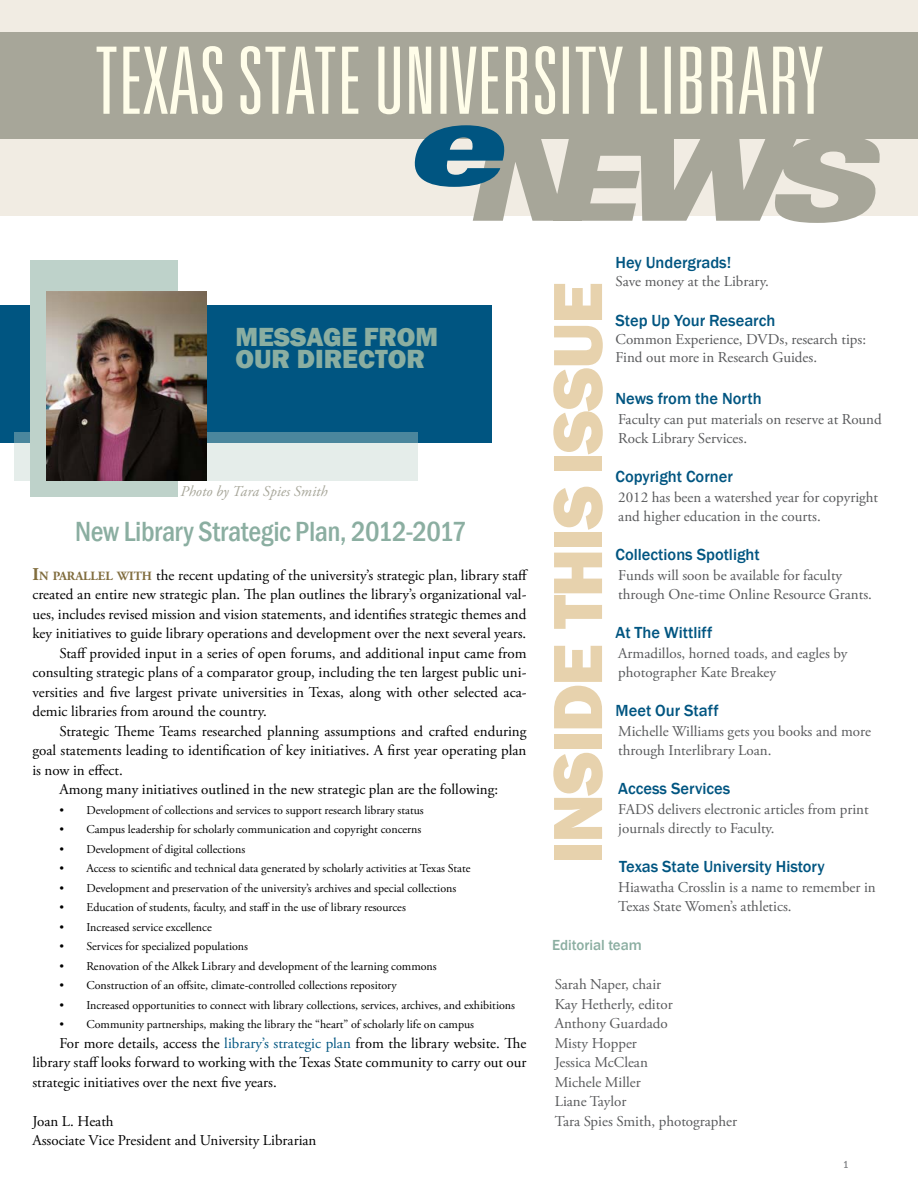
<style>
.page{position:relative;width:918px;height:1188px;background:#fff}
.page>*{position:absolute;margin:0;border:0;box-sizing:border-box;transform-origin:0 0}
.large_header{font:800 72px "Franklin Gothic";letter-spacing:-.03em;color:#e7d2ad}
.call_out_copy{font:500 condensed 28.5px "Franklin Gothic";letter-spacing:-.015em;color:#8baea1}
.section_header{font:800 27px/22.5px "Franklin Gothic";color:#8baea1}
.TOC_area{font:500 16.5px "Franklin Gothic";color:#005581}
.TOC_area_details{font:500 16.5px "Franklin Gothic";color:#005581}
.body_text{font:15px/19.5px "Adobe Garamond Pro";color:#000;text-align:justify}
.TOC_area_details-2{font:15px/19.5px "Adobe Garamond Pro";color:#58595b}
.body_text_1st_paragr{font:15px/19.5px "Adobe Garamond Pro";color:#000;text-align:justify}
.editorial_team{font:15px "Adobe Garamond Pro";color:#58595b}
.TOC_area-2{font:15px/18px "Adobe Garamond Pro";color:#58595b}
.joan_signature{font:15px/19.5px "Adobe Garamond Pro";color:#000}
.byline{font:italic 15px "Adobe Garamond Pro";letter-spacing:.005em;color:#a7a699}
.Editorial_box{font:500 15px "Franklin Gothic";color:#8baea1}
.t1{font:12px "Adobe Garamond Pro";color:#000}
.page{font:500 condensed 10.5px "Franklin Gothic";color:#808285}
.s1{font-weight:700;font-size:18px;color:#816d3e}
.s2{font-weight:700;font-size:12.6px;color:#816d3e}
.s3{color:#005581}
</style>
<div class="page">
<div style="left:0;top:306px;width:491px;height:137px;background:#005581"></div>
<div style="left:30px;top:260px;width:148px;height:236px;background:#bed2ca"></div>
<svg style="left:14px;top:432px;width:404px;height:49px;background:#c2d5d7"></svg>
<div style="left:0;top:0;width:918px;height:216px;background:#f1ece3"></div>
<div style="left:0;top:32px;width:918px;height:107px;background:#a7a699"></div>
<svg style="left:414px;top:125px;width:466px;height:98px"></svg>
<svg style="left:97px;top:46px;width:726px;height:68px"></svg>
<img style="left:46px;top:292px;width:161px;height:189px">
<p class="section_header" style="left:235px;top:325px;width:204px">MESSAGE FROM<br>OUR DIRECTOR</p>
<p class="byline" style="left:180px;top:482px;width:149px">Photo by Tara Spies Smith</p>
<h4 class="call_out_copy" style="left:75px;top:513px;width:393px">New Library Strategic Plan, 2012-2017</h4>
<p class="body_text_1st_paragr" style="left:32px;top:566px;width:497px"><span class="s1">I</span><span class="s2">N PARALLEL WITH</span> the recent updating of the university’s strategic plan, library staff created an entire new strategic plan. The plan outlines the library’s organizational val&shy;ues, includes revised mission and vision statements, and identifies strategic themes and key initiatives to guide library operations and development over the next several years.</p>
<p class="body_text" style="left:32px;top:644px;width:496px;text-indent:27px">Staff provided input in a series of open forums, and additional input came from consulting strategic plans of a comparator group, including the ten largest public uni&shy;versities and five largest private universities in Texas, along with other selected aca&shy;demic libraries from around the country.</p>
<p class="body_text" style="left:32px;top:722px;width:496px;text-indent:27px">Strategic Theme Teams researched planning assumptions and crafted enduring goal statements leading to identification of key initiatives. A first year operating plan is now in effect.</p>
<p class="body_text" style="left:59px;top:780px;width:440px">Among many initiatives outlined in the new strategic plan are the following:</p>
<p class="t1" style="left:59px;top:803px;width:366px">• Development of collections and services to support research library status</p>
<p class="t1" style="left:59px;top:822px;width:364px">• Campus leadership for scholarly communication and copyright concerns</p>
<p class="t1" style="left:59px;top:842px;width:187px">• Development of digital collections</p>
<p class="t1" style="left:59px;top:861px;width:413px">• Access to scientific and technical data generated by scholarly activities at Texas State</p>
<p class="t1" style="left:59px;top:881px;width:398px">• Development and preservation of the university’s archives and special collections</p>
<p class="t1" style="left:59px;top:900px;width:348px">• Education of students, faculty, and staff in the use of library resources</p>
<p class="t1" style="left:59px;top:920px;width:154px">• Increased service excellence</p>
<p class="t1" style="left:59px;top:939px;width:190px">• Services for specialized populations</p>
<p class="t1" style="left:59px;top:959px;width:379px">• Renovation of the Alkek Library and development of the learning commons</p>
<p class="t1" style="left:59px;top:978px;width:339px">• Construction of an offsite, climate-controlled collections repository</p>
<p class="t1" style="left:59px;top:998px;width:457px">• Increased opportunities to connect with library collections, services, archives, and exhibitions</p>
<p class="t1" style="left:59px;top:1017px;width:416px">• Community partnerships, making the library the “heart” of scholarly life on campus</p>
<p class="body_text" style="left:32px;top:1034px;width:496px;text-indent:27px">For more details, access the <span class="s3">library’s strategic plan</span> from the library website. The library staff looks forward to working with the Texas State community to carry out our strategic initiatives over the next five years.</p>
<p class="joan_signature" style="left:32px;top:1112px;width:286px">Joan L. Heath<br>Associate Vice President and University Librarian</p>
<h1 class="large_header" style="left:531px;top:864px;width:583px;rotate:-90deg">INSIDE THIS ISSUE</h1>
<h2 class="TOC_area" style="left:616px;top:252px;width:117px">Hey Undergrads!</h2>
<h2 class="TOC_area-2" style="left:616px;top:273px;width:155px">Save money at the Library.</h2>
<h2 class="TOC_area" style="left:616px;top:311px;width:161px">Step Up Your Research</h2>
<h2 class="TOC_area-2" style="left:616px;top:331px;width:252px">Common Experience, DVDs, research tips:<br>Find out more in Research Guides.</h2>
<h2 class="TOC_area" style="left:616px;top:389px;width:148px">News from the North</h2>
<p class="TOC_area_details-2" style="left:618px;top:410px;width:265px">Faculty can put materials on reserve at Round<br>Rock Library Services.</p>
<h2 class="TOC_area" style="left:616px;top:467px;width:119px">Copyright Corner</h2>
<p class="TOC_area_details-2" style="left:618px;top:488px;width:261px">2012 has been a watershed year for copyright and higher education in the courts.</p>
<h2 class="TOC_area" style="left:616px;top:545px;width:146px">Collections Spotlight</h2>
<p class="TOC_area_details-2" style="left:618px;top:566px;width:255px">Funds will soon be available for faculty through One-time Online Resource Grants.</p>
<h2 class="TOC_area" style="left:616px;top:623px;width:98px">At The Wittliff</h2>
<p class="TOC_area_details-2" style="left:618px;top:644px;width:231px">Armadillos, horned toads, and eagles by photographer Kate Breakey</p>
<h2 class="TOC_area" style="left:616px;top:701px;width:104px">Meet Our Staff</h2>
<p class="TOC_area_details-2" style="left:618px;top:722px;width:254px">Michelle Williams gets you books and more through Interlibrary Loan.</p>
<p class="TOC_area_details" style="left:618px;top:779px;width:113px">Access Services</p>
<p class="TOC_area_details-2" style="left:618px;top:800px;width:252px">FADS delivers electronic articles from print journals directly to Faculty.</p>
<h2 class="TOC_area" style="left:619px;top:857px;width:207px">Texas State University History</h2>
<p class="TOC_area_details-2" style="left:618px;top:878px;width:259px">Hiawatha Crosslin is a name to remember in<br>Texas State Women’s athletics.</p>
<p class="Editorial_box" style="left:552px;top:936px;width:91px">Editorial team</p>
<p class="editorial_team" style="left:555px;top:975px;width:108px">Sarah Naper, chair</p>
<p class="editorial_team" style="left:555px;top:995px;width:119px">Kay Hetherly, editor</p>
<p class="editorial_team" style="left:555px;top:1014px;width:115px">Anthony Guardado</p>
<p class="editorial_team" style="left:555px;top:1034px;width:84px">Misty Hopper</p>
<p class="editorial_team" style="left:555px;top:1053px;width:95px">Jessica McClean</p>
<p class="editorial_team" style="left:555px;top:1073px;width:87px">Michele Miller</p>
<p class="editorial_team" style="left:555px;top:1092px;width:73px">Liane Taylor</p>
<p class="editorial_team" style="left:555px;top:1112px;width:184px">Tara Spies Smith, photographer</p>
<p class="page" style="left:843px;top:1158px;width:7px">1</p>
</div>
